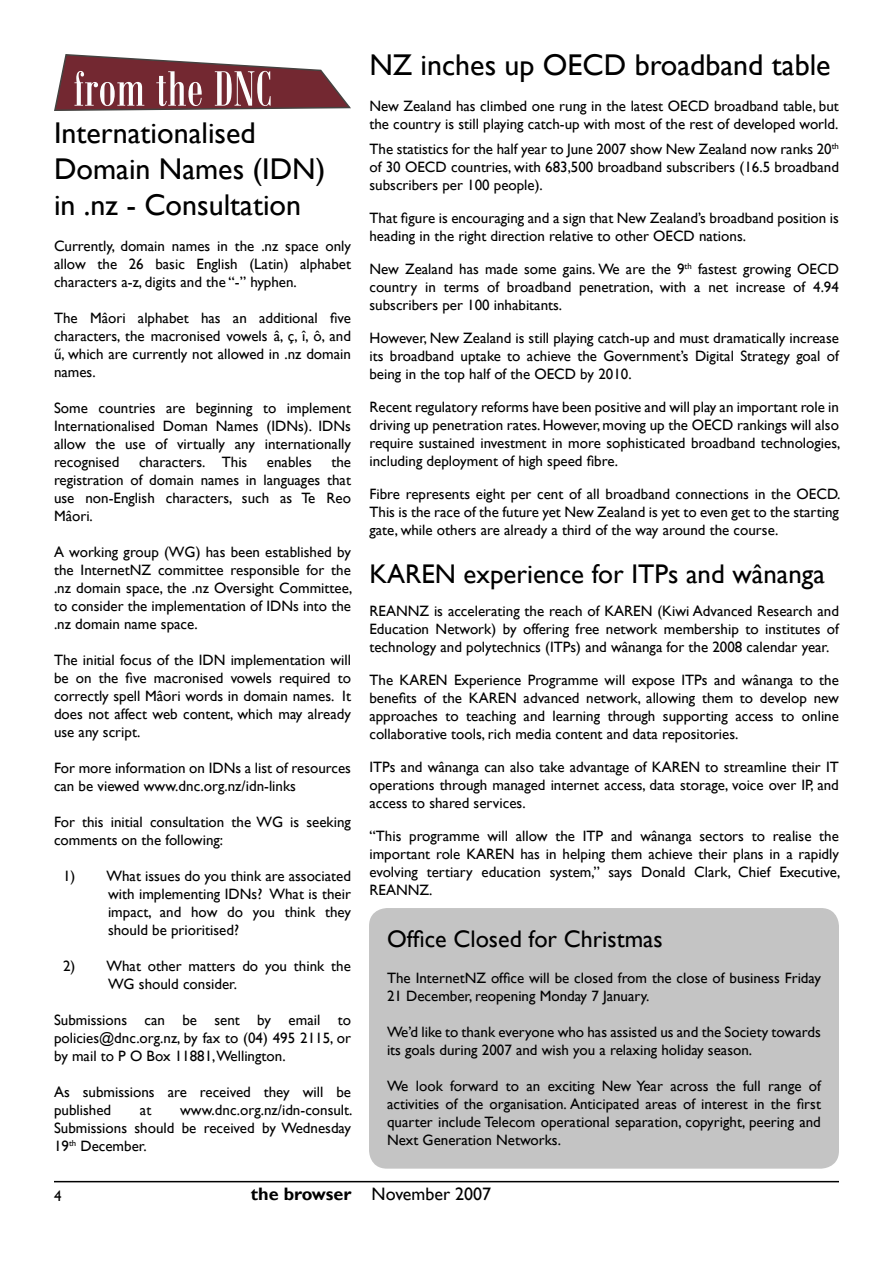
<style>
.page{position:relative;width:893px;height:1263px;background:#fff}
.page>*{position:absolute;margin:0;border:0;box-sizing:border-box;transform-origin:0 0}
.t1{font:54px "Bodoni MT Condensed";color:#fdfdfd}
.t2{font:30px/36px "Gill Sans";color:#000}
.t3{font:27px "Gill Sans";color:#000}
.t4{font:24px "Gill Sans";color:#000}
.t5{font:18px "Gill Sans";color:#000}
.t6{font:15px/18px "Gill Sans";color:#000;text-align:justify}
.s1{font-weight:700}
</style>
<div class="page">
<hr style="left:54px;top:1181px;width:785px;height:1px;background:#000">
<svg style="left:54px;top:54px;width:297px;height:57px"></svg>
<div style="left:369px;top:908px;width:470px;height:260px;background:#c4c4c4"></div>
<h1 class="t1" style="left:74px;top:56px;width:199px">from the DNC</h1>
<h2 class="t2" style="left:54px;top:116px;width:273px">Internationalised<br>Domain Names (IDN) in .nz - Consultation</h2>
<p class="t6" style="left:54px;top:237px;width:298px">Currently, domain names in the .nz space only allow the 26 basic English (Latin) alphabet characters a-z, digits and the “-” hyphen.</p>
<p class="t6" style="left:54px;top:309px;width:298px">The Mâori alphabet has an additional five characters, the macronised vowels â, ç, î, ô, and ű, which are currently not allowed in .nz domain names.</p>
<p class="t6" style="left:54px;top:399px;width:299px">Some countries are beginning to implement Internationalised Doman Names (IDNs). IDNs allow the use of virtually any internationally recognised</p>
<p class="t6" style="left:139px;top:453px;width:110px">characters. This</p>
<p class="t6" style="left:267px;top:453px;width:46px">enables</p>
<p class="t6" style="left:54px;top:453px;width:299px;text-indent:277px">the registration of domain names in languages that use non-English characters, such as Te Reo Mâori.</p>
<p class="t6" style="left:54px;top:543px;width:300px">A working group (WG) has been established by the InternetNZ committee responsible for the .nz domain space, the .nz Oversight Committee, to consider the implementation of IDNs into the .nz domain name space.</p>
<p class="t6" style="left:54px;top:651px;width:299px">The initial focus of the IDN implementation will be on the five macronised vowels required to correctly spell Mâori words in domain names. It does not affect web content, which may already use any script.</p>
<p class="t6" style="left:54px;top:759px;width:299px">For more information on IDNs a list of resources can be viewed www.dnc.org.nz/idn-links</p>
<p class="t6" style="left:54px;top:813px;width:298px">For this initial consultation the WG is seeking comments on the following:</p>
<p class="t6" style="left:108px;top:867px;width:245px;text-indent:-45px">1) What issues do you think are associated with implementing IDNs? What is their impact, and how do you think they should be prioritised?</p>
<p class="t6" style="left:108px;top:957px;width:244px;text-indent:-45px">2) What other matters do you think the<br>WG should consider.</p>
<p class="t6" style="left:54px;top:1011px;width:298px">Submissions can be sent by email to policies@dnc.org.nz, by fax to (04) 495 2115, or by mail to P O Box 11881,Wellington.</p>
<p class="t6" style="left:54px;top:1083px;width:299px">As submissions are received they will be published</p>
<p class="t6" style="left:54px;top:1101px;width:300px;text-indent:126px">www.dnc.org.nz/idn-consult.<br>Submissions should be received by Wednesday 19<sup>th</sup> December.</p>
<p class="t6" style="left:140px;top:1101px;width:13px">at</p>
<h2 class="t2" style="left:369px;top:47px;width:463px">NZ inches up OECD broadband table</h2>
<p class="t6" style="left:369px;top:97px;width:471px">New Zealand has climbed one rung in the latest OECD broadband table, but the country is still playing catch-up with most of the rest of developed world.</p>
<p class="t6" style="left:369px;top:140px;width:471px">The statistics for the half year to June 2007 show New Zealand now ranks 20<sup>th </sup>of 30 OECD countries, with 683,500 broadband subscribers (16.5 broadband subscribers per 100 people).</p>
<p class="t6" style="left:369px;top:209px;width:471px">That figure is encouraging and a sign that New Zealand’s broadband position is heading in the right direction relative to other OECD nations.</p>
<p class="t6" style="left:369px;top:260px;width:471px">New Zealand has made some gains. We are the 9<sup>th</sup> fastest growing OECD country in terms of broadband penetration, with a net increase of 4.94 subscribers per 100 inhabitants.</p>
<p class="t6" style="left:369px;top:329px;width:471px">However, New Zealand is still playing catch-up and must dramatically increase its broadband uptake to achieve the Government’s Digital Strategy goal of being in the top half of the OECD by 2010.</p>
<p class="t6" style="left:369px;top:398px;width:472px">Recent regulatory reforms have been positive and will play an important role in driving up penetration rates. However, moving up the OECD rankings will also require sustained investment in more sophisticated broadband technologies, including deployment of high speed fibre.</p>
<p class="t6" style="left:369px;top:485px;width:472px">Fibre represents eight per cent of all broadband connections in the OECD.<br>This is the race of the future yet New Zealand is yet to even get to the starting gate, while others are already a third of the way around the course.</p>
<h3 class="t3" style="left:369px;top:558px;width:457px">KAREN experience for ITPs and wânanga</h3>
<p class="t6" style="left:369px;top:602px;width:471px">REANNZ is accelerating the reach of KAREN (Kiwi Advanced Research and Education Network) by offering free network membership to institutes of technology and polytechnics (ITPs) and wânanga for the 2008 calendar year.</p>
<p class="t6" style="left:369px;top:671px;width:471px">The KAREN Experience Programme will expose ITPs and wânanga to the benefits of the KAREN advanced network, allowing them to develop new approaches to teaching and learning through supporting access to online collaborative tools, rich media content and data repositories.</p>
<p class="t6" style="left:369px;top:758px;width:471px">ITPs and wânanga can also take advantage of KAREN to streamline their IT operations through managed internet access, data storage, voice over IP, and access to shared services.</p>
<p class="t6" style="left:369px;top:827px;width:472px">“This programme will allow the ITP and wânanga sectors to realise the important role KAREN has in helping them achieve their plans in a rapidly evolving tertiary education system,” says Donald Clark, Chief Executive, REANNZ.</p>
<h3 class="t4" style="left:387px;top:925px;width:277px">Office Closed for Christmas</h3>
<p class="t6" style="left:387px;top:969px;width:435px">The InternetNZ office will be closed from the close of business Friday<br>21 December, reopening Monday 7 January.</p>
<p class="t6" style="left:387px;top:1023px;width:435px">We’d like to thank everyone who has assisted us and the Society towards its goals during 2007 and wish you a relaxing holiday season.</p>
<p class="t6" style="left:387px;top:1077px;width:435px">We look forward to an exciting New Year across the full range of activities of the organisation. Anticipated areas of interest in the first quarter include Telecom operational separation, copyright, peering and Next Generation Networks.</p>
<p class="t6" style="left:54px;top:1187px;width:9px">4</p>
<p class="t5" style="left:251px;top:1184px;width:242px"><span class="s1">the browser</span> November 2007</p>
</div>
